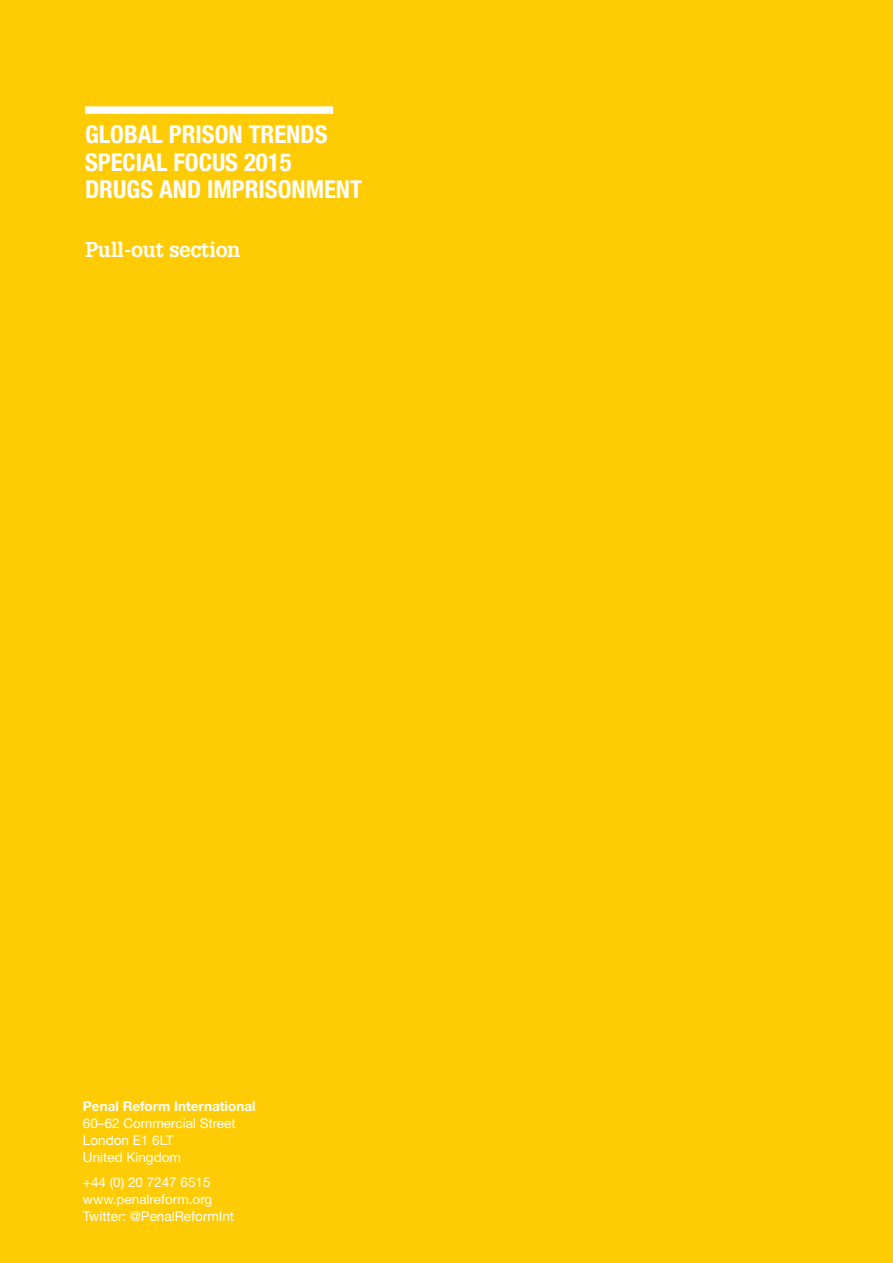
<style>
.page{position:relative;width:893px;height:1263px;background:#ffcb05}
.page>*{position:absolute;margin:0;border:0;box-sizing:border-box;transform-origin:0 0}
.t1{font:700 condensed 24.75px/27.2px "Helvetica Neue LT Std";color:#fff}
.t2{font:700 21px "Glypha";letter-spacing:-.02em;color:#fff}
.t3{font:13.5px/17px "Helvetica Neue LT Std";color:#fff}
.t4{font:700 13.5px "Helvetica Neue LT Std";color:#fff}
</style>
<div class="page">
<div style="left:85px;top:106px;width:248px;height:8px;background:#fff"></div>
<h1 class="t1" style="left:85px;top:120px;width:279px">GLOBAL PRISON TRENDS<br>SPECIAL FOCUS 2015<br>DRUGS AND IMPRISONMENT</h1>
<h2 class="t2" style="left:85px;top:236px;width:157px">Pull-out section</h2>
<p class="t4" style="left:83px;top:1097px;width:174px">Penal Reform International</p>
<p class="t3" style="left:83px;top:1114px;width:154px">60–62 Commercial Street<br>London E1 6LT<br>United Kingdom</p>
<p class="t3" style="left:83px;top:1173px;width:153px">+44 (0) 20 7247 6515 www.penalreform.org<br>Twitter: @PenalReformInt</p>
</div>
